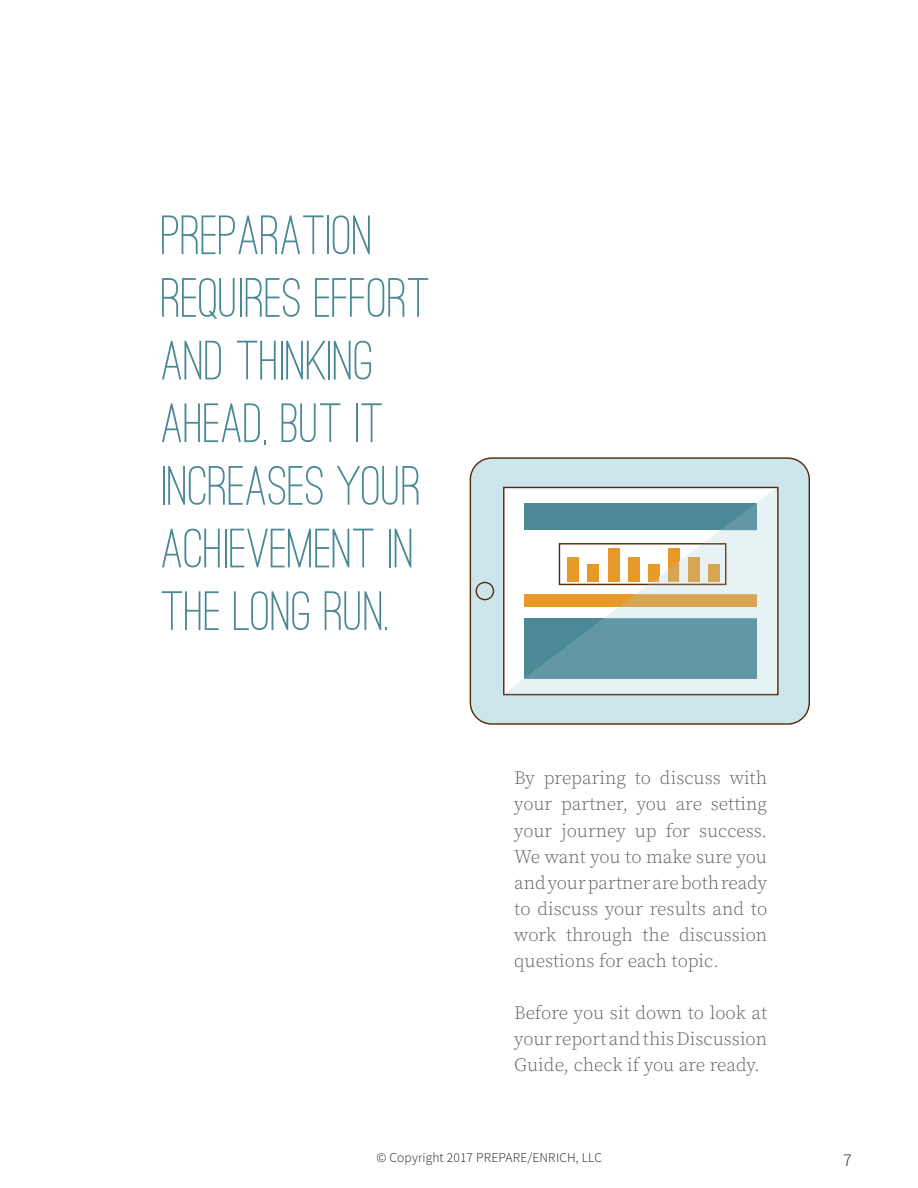
<style>
.page{position:relative;width:918px;height:1188px;background:#fff}
.page>*{position:absolute;margin:0;border:0;box-sizing:border-box;transform-origin:0 0}
.t1{font:500 57.45px/62.7px "Ostrich Sans";color:#498894}
.t2{font:300 18.75px/26.1px "Source Serif Pro";color:#636464;text-align:justify}
.t3{font:300 18px "Source Sans Pro";color:#231f20}
.t4{font:300 13.5px "Source Sans Pro";letter-spacing:.01em;color:#231f20}
</style>
<div class="page">
<svg style="left:470px;top:457px;width:340px;height:268px;fill:#cce6ec"></svg>
<svg style="left:476px;top:582px;width:18px;height:18px"></svg>
<svg style="left:503px;top:487px;width:274px;height:208px"></svg>
<svg style="left:525px;top:619px;width:232px;height:60px"></svg>
<svg style="left:720px;top:503px;width:37px;height:27px"></svg>
<div style="left:619px;top:595px;width:138px;height:12px;background:#d7a652"></div>
<svg style="left:559px;top:543px;width:167px;height:42px"></svg>
<div style="left:688px;top:557px;width:11px;height:25px;background:#d7a652"></div>
<div style="left:708px;top:564px;width:11px;height:18px;background:#d7a652"></div>
<h1 class="t1" style="left:161px;top:203px;width:271px">PREPARATION<br>REQUIRES EFFORT<br>AND THINKING<br>AHEAD, BUT IT<br>INCREASES YOUR<br>ACHIEVEMENT IN<br>THE LONG RUN.</h1>
<p class="t2" style="left:514px;top:766px;width:254px">By preparing to discuss with your partner, you are setting your journey up for success.<br>We want you to make sure you and your partner are both ready to discuss your results and to work through the discussion questions for each topic.</p>
<p class="t2" style="left:514px;top:1001px;width:254px">Before you sit down to look at your report and this Discussion Guide, check if you are ready.</p>
<p class="t4" style="left:376px;top:1149px;width:227px">© Copyright 2017 PREPARE/ENRICH, LLC</p>
<p class="t3" style="left:843px;top:1149px;width:10px">7</p>
</div>
